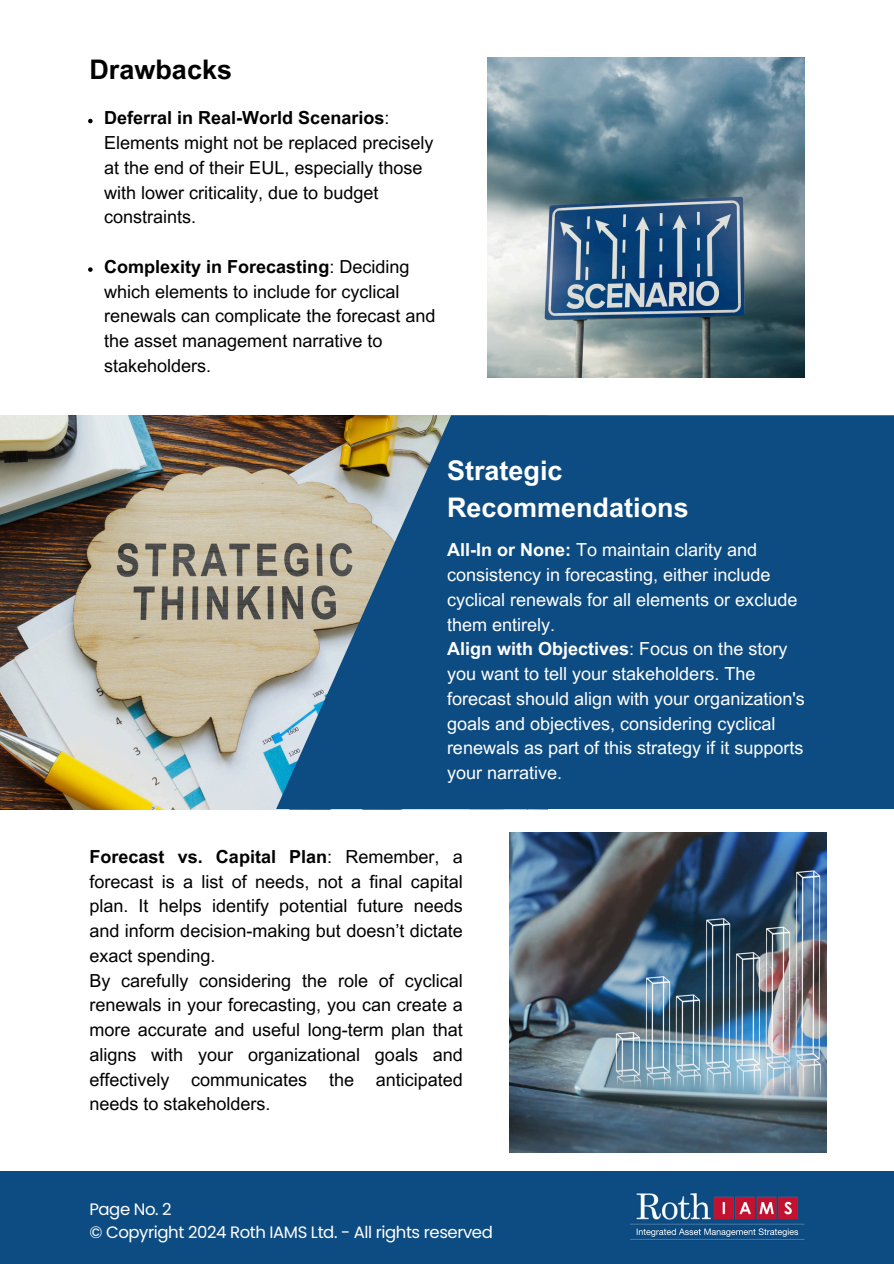
<style>
.page{position:relative;width:894px;height:1264px;background:#fff}
.page>*{position:absolute;margin:0;border:0;box-sizing:border-box;transform-origin:0 0}
.t1{font:700 27px/37.2px "Arial MT Pro";color:#fff}
.t2{font:700 27px "Arial MT Pro";color:#000}
.t3{font:18px/24.8px "Arial MT Pro";color:#000}
.t4{font:18px/24.8px "Arial MT Pro";color:#fff}
.t5{font:16.5px/22.5px "Poppins";letter-spacing:-.025em;color:#fff}
.t6{font:12.9px "Poppins";color:#fff}
.s1{font-weight:700}
</style>
<div class="page">
<img style="left:0;top:415px;width:276px;height:394px">
<svg style="left:276px;top:415px;width:617px;height:394px;fill:#0d4c82"></svg>
<img style="left:487px;top:58px;width:317px;height:319px">
<div style="left:0;top:1171px;width:893px;height:92px;background:#0d4c82"></div>
<img style="left:509px;top:832px;width:317px;height:320px">
<svg style="left:88px;top:119px;width:5px;height:4px"></svg>
<svg style="left:88px;top:267px;width:5px;height:5px"></svg>
<img style="left:630px;top:1193px;width:174px;height:47px">
<p class="t2" style="left:89px;top:59px;width:144px">Drawbacks</p>
<h3 class="t3" style="left:104px;top:108px;width:331px"><span class="s1">Deferral in Real-World Scenarios</span>:<br>Elements might not be replaced precisely at the end of their EUL, especially those with lower criticality, due to budget constraints.</h3>
<h4 class="t3" style="left:104px;top:256px;width:333px"><span class="s1">Complexity in Forecasting</span>: Deciding which elements to include for cyclical renewals can complicate the forecast and the asset management narrative to stakeholders.</h4>
<h3 class="t1" style="left:447px;top:455px;width:243px">Strategic<br>Recommendations</h3>
<h3 class="t4" style="left:447px;top:540px;width:359px"><span class="s1">All-In or None:</span> To maintain clarity and consistency in forecasting, either include cyclical renewals for all elements or exclude them entirely.<br><span class="s1">Align with Objectives</span>: Focus on the story you want to tell your stakeholders. The forecast should align with your organization's goals and objectives, considering cyclical renewals as part of this strategy if it supports your narrative.</h3>
<p class="t3" style="left:89px;top:846px;width:375px"><span class="s1">Forecast vs. Capital Plan</span>: Remember, a forecast is a list of needs, not a final capital plan. It helps identify potential future needs and inform decision-making but doesn’t dictate exact spending.<br>By carefully considering the role of cyclical renewals in your forecasting, you can create a more accurate and useful long-term plan that aligns with your organizational goals and effectively communicates the anticipated needs to stakeholders.</p>
<h3 class="t5" style="left:89px;top:1197px;width:405px">Page No. 2<br>© Copyright 2024 Roth IAMS Ltd. - All rights reserved</h3>
<h3 class="t6" style="left:137px;top:1199px;width:78px">Slogan here</h3>
<h3 class="t5" style="left:254px;top:1220px;width:66px">Address</h3>
</div>
